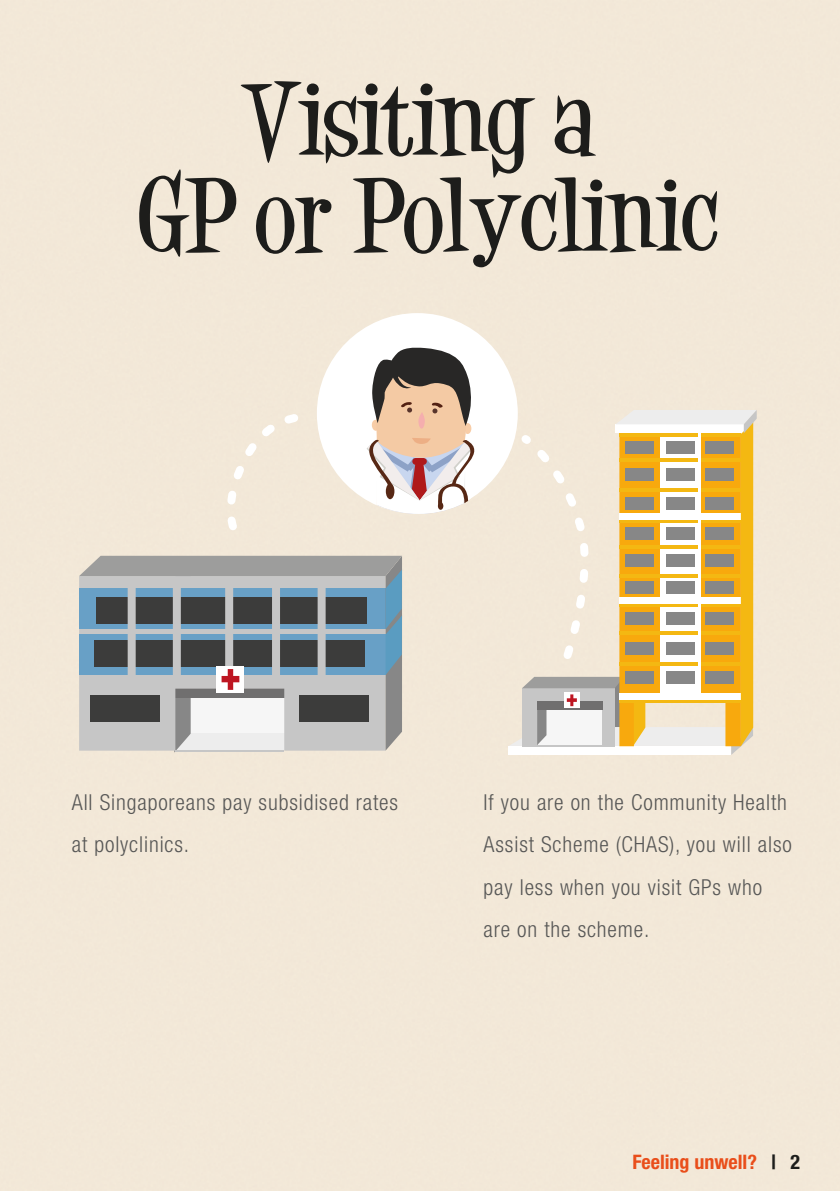
<style>
.page{position:relative;width:840px;height:1191px;background:#fff}
.page>*{position:absolute;margin:0;border:0;box-sizing:border-box;transform-origin:0 0}
.t1{font:700 80px/96px "Desigers";color:#1d1d1b;text-align:center}
.t2{font:300 condensed 22px/42px "Helvetica Neue LT Std";letter-spacing:.04em;color:#575756}
.t3{font:700 condensed 20px "Helvetica Neue LT Std";color:#e94e1b}
.s1{color:#1d1d1b}
</style>
<div class="page">
<svg style="left:79px;top:556px;width:323px;height:196px;background:#8f989e"></svg>
<svg style="left:357px;top:347px;width:131px;height:167px"></svg>
<div style="left:223px;top:404px;width:87px;height:130px;background:#f2e8d8"></div>
<svg style="left:508px;top:410px;width:248px;height:345px"></svg>
<h1 class="t1" style="left:136px;top:71px;width:584px">Visiting a<br>GP or Polyclinic</h1>
<p class="t2" style="left:72px;top:781px;width:327px">All Singaporeans pay subsidised rates at polyclinics.</p>
<p class="t2" style="left:483px;top:781px;width:309px">If you are on the Community Health<br>Assist Scheme (CHAS), you will also pay less when you visit GPs who are on the scheme.</p>
<p class="t3" style="left:632px;top:1150px;width:169px">Feeling unwell? <span class="s1">| 2</span></p>
</div>
